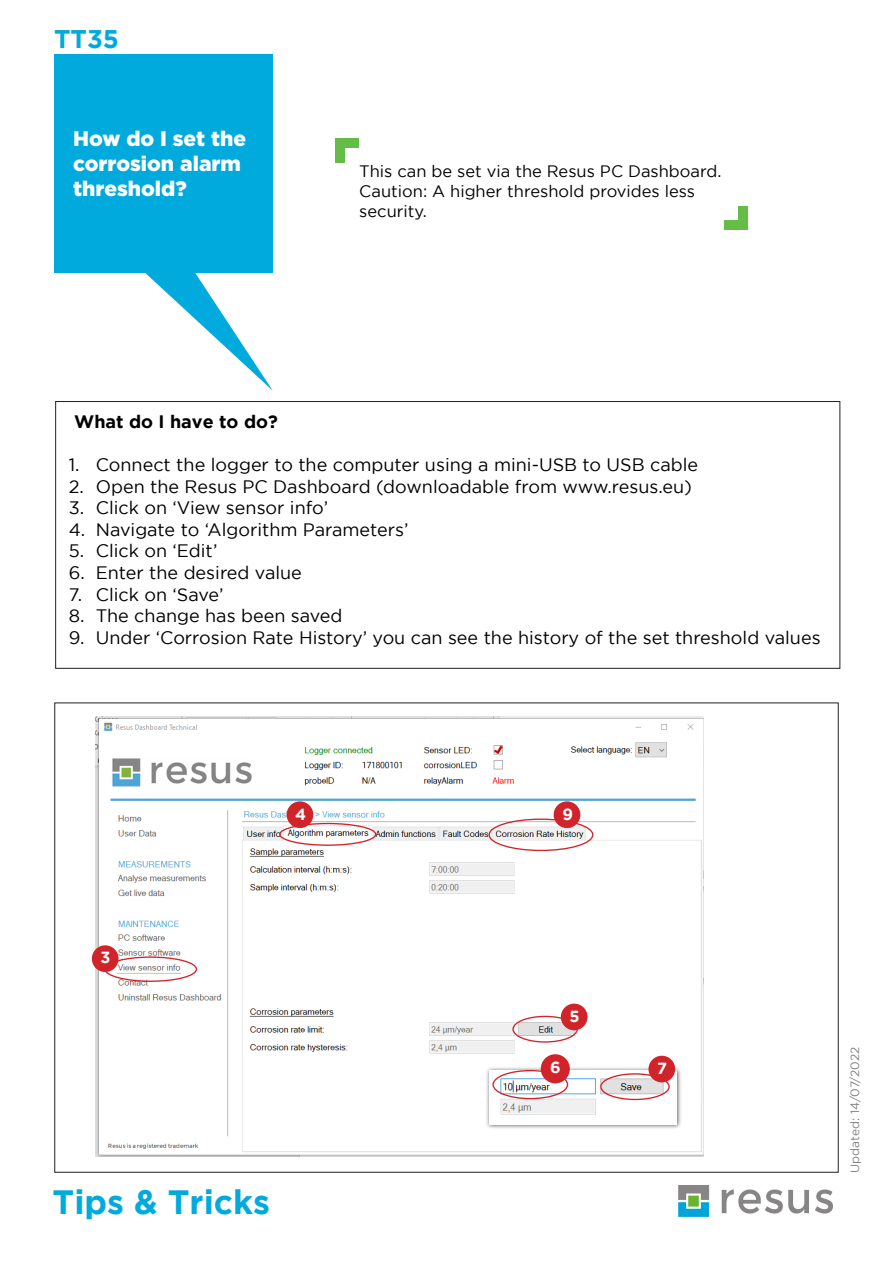
<style>
.page{position:relative;width:893px;height:1263px;background:#fff}
.page>*{position:absolute;margin:0;border:0;box-sizing:border-box;transform-origin:0 0}
.t1{font:700 33.6px "Gotham";color:#00aadc}
.t2{font:700 25.5px "Gotham";color:#00aadc}
.t3{font:900 21px/25.2px "Gotham";color:#fff}
.t4{font:18px "Gotham";color:#000}
.t5{font:700 18px "Gotham";color:#000}
.t6{font:16.5px/19.8px "Gotham";color:#000}
.t7{font:700 16.05px "Gotham";color:#fff}
.t8{font:12px "Gotham";color:#000}
</style>
<div class="page">
<img style="left:678px;top:1186px;width:155px;height:30px">
<img style="left:96px;top:717px;width:608px;height:440px">
<div style="left:724px;top:221px;width:24px;height:9px;background:#65bc46"></div>
<div style="left:739px;top:206px;width:9px;height:24px;background:#65bc46"></div>
<div style="left:335px;top:139px;width:24px;height:9px;background:#65bc46"></div>
<div style="left:335px;top:139px;width:9px;height:24px;background:#65bc46"></div>
<div style="left:54px;top:54px;width:219px;height:219px;background:#00aadc"></div>
<svg style="left:145px;top:273px;width:128px;height:118px"></svg>
<div style="left:104px;top:956px;width:93px;height:26px;border:1px solid #d1232a;border-radius:50%"></div>
<div style="left:279px;top:823px;width:97px;height:23px;border:1px solid #d1232a;border-radius:50%"></div>
<div style="left:512px;top:1016px;width:66px;height:27px;border:1px solid #d1232a;border-radius:50%"></div>
<div style="left:488px;top:818px;width:105px;height:33px;border:1px solid #d1232a;border-radius:50%"></div>
<div style="left:92px;top:945px;width:27px;height:27px;background:#d1232a;border-radius:50%"></div>
<div style="left:287px;top:801px;width:26px;height:27px;background:#d1232a;border-radius:50%"></div>
<div style="left:561px;top:1003px;width:26px;height:27px;background:#d1232a;border-radius:50%"></div>
<div style="left:554px;top:801px;width:26px;height:27px;background:#d1232a;border-radius:50%"></div>
<div style="left:485px;top:1066px;width:196px;height:63px;background:#231f20;opacity:.75"></div>
<img style="left:489px;top:1070px;width:187px;height:54px">
<div style="left:492px;top:1070px;width:76px;height:29px;border:1px solid #d1232a;border-radius:50%"></div>
<div style="left:600px;top:1073px;width:70px;height:27px;border:1px solid #d1232a;border-radius:50%"></div>
<div style="left:541px;top:1054px;width:29px;height:29px;background:#d1232a;border-radius:50%"></div>
<div style="left:648px;top:1056px;width:27px;height:26px;background:#d1232a;border-radius:50%"></div>
<p class="t2" style="left:54px;top:24px;width:66px">TT35</p>
<p class="t3" style="left:73px;top:125px;width:175px">How do I set the corrosion alarm threshold?</p>
<p class="t6" style="left:359px;top:161px;width:364px">This can be set via the Resus PC Dashboard.</p>
<p class="t6" style="left:359px;top:181px;width:337px">Caution: A higher threshold provides less security.</p>
<p class="t5" style="left:74px;top:411px;width:205px">What do I have to do?</p>
<p class="t4" style="left:69px;top:455px;width:631px">1. Connect the logger to the computer using a mini-USB to USB cable</p>
<p class="t4" style="left:69px;top:476px;width:625px">2. Open the Resus PC Dashboard (downloadable from www.resus.eu)</p>
<p class="t4" style="left:69px;top:498px;width:261px">3. Click on ‘View sensor info’</p>
<p class="t4" style="left:69px;top:519px;width:341px">4. Navigate to ‘Algorithm Parameters’</p>
<p class="t4" style="left:69px;top:541px;width:150px">5. Click on ‘Edit’</p>
<p class="t4" style="left:69px;top:563px;width:235px">6. Enter the desired value</p>
<p class="t4" style="left:69px;top:584px;width:156px">7. Click on ‘Save’</p>
<p class="t4" style="left:69px;top:606px;width:275px">8. The change has been saved</p>
<p class="t4" style="left:69px;top:627px;width:753px">9. Under ‘Corrosion Rate History’ you can see the history of the set threshold values</p>
<p class="t7" style="left:101px;top:948px;width:11px">3</p>
<p class="t7" style="left:295px;top:804px;width:13px">4</p>
<h1 class="t1" style="left:53px;top:1182px;width:219px">Tips &amp; Tricks</h1>
<p class="t7" style="left:562px;top:804px;width:12px">9</p>
<p class="t7" style="left:570px;top:1007px;width:12px">5</p>
<p class="t7" style="left:550px;top:1058px;width:12px">6</p>
<p class="t7" style="left:657px;top:1059px;width:11px">7</p>
<p class="t8" style="left:848px;top:1172px;width:127px;rotate:-90deg">Updated: 14/07/2022</p>
</div>
